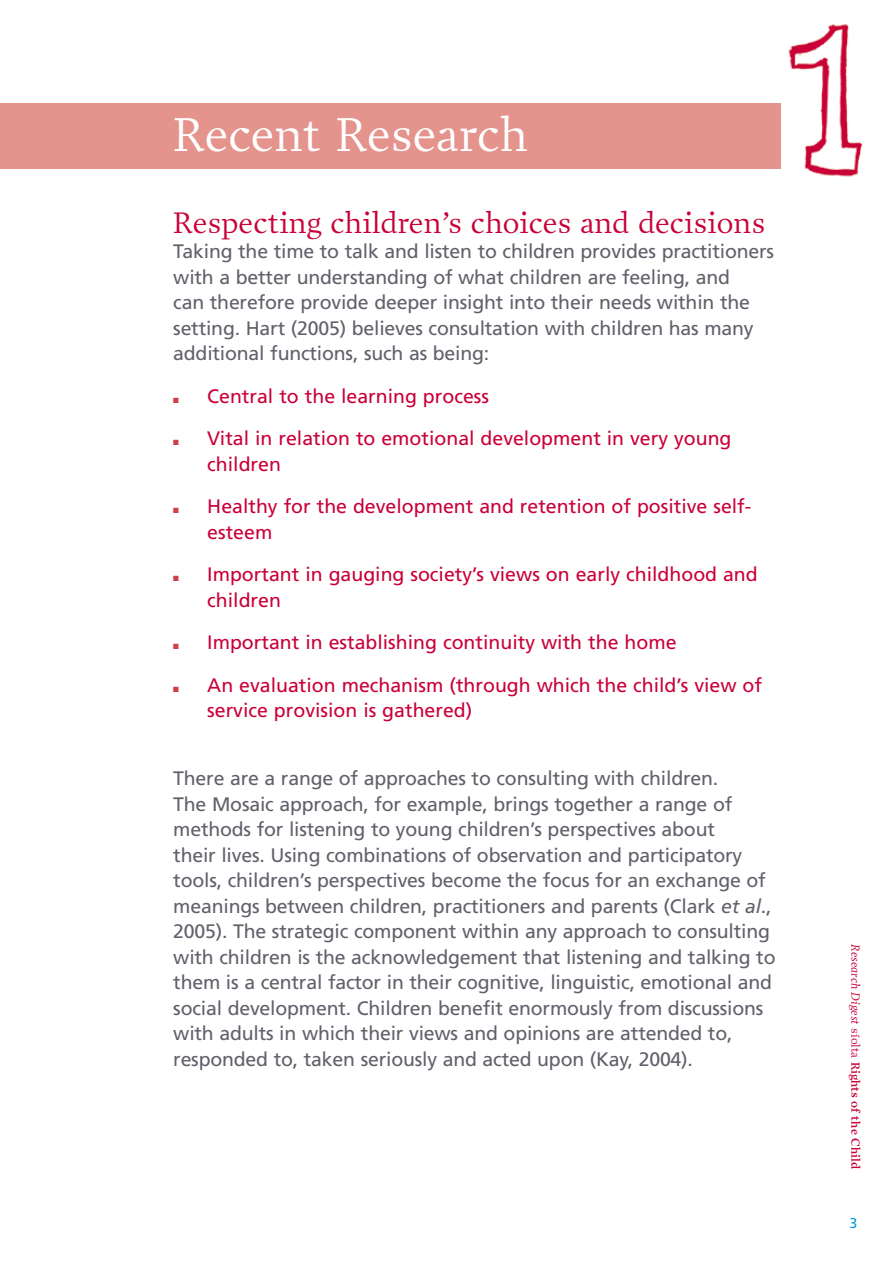
<style>
.page{position:relative;width:893px;height:1263px;background:#fff}
.page>*{position:absolute;margin:0;border:0;box-sizing:border-box;transform-origin:0 0}
.t1{font:48px "Prensa";color:#fff}
.t2{font:30px "Prensa";color:#c90039}
.t3{font:19.5px/25.5px "Frutiger";letter-spacing:-.01em;color:#62606a}
.t4{font:19.5px/25.5px "Frutiger";color:#c90039}
.t5{font:600 12px "Prensa";color:#c90039}
.s1{color:#d03e4d}
.s2{font-style:italic}
.s3{font-weight:400;font-style:italic}
.s4{font-weight:400}
</style>
<div class="page">
<img style="left:788px;top:24px;width:75px;height:153px">
<div style="left:0;top:103px;width:780px;height:65px;background:#e4938d"></div>
<h1 class="t1" style="left:173px;top:106px;width:356px">Recent Research</h1>
<h2 class="t2" style="left:173px;top:205px;width:593px">Respecting children’s choices and decisions</h2>
<p class="t3" style="left:173px;top:239px;width:602px">Taking the time to talk and listen to children provides practitioners with a better understanding of what children are feeling, and<br>can therefore provide deeper insight into their needs within the setting. Hart (2005) believes consultation with children has many additional functions, such as being:</p>
<p class="t4" style="left:173px;top:383px;width:317px"><span class="s1">■</span> Central to the learning process</p>
<p class="t4" style="left:207px;top:426px;width:526px;text-indent:-34px"><span class="s1">■</span> Vital in relation to emotional development in very young children</p>
<p class="t4" style="left:207px;top:494px;width:546px;text-indent:-34px"><span class="s1">■</span> Healthy for the development and retention of positive self&shy;esteem</p>
<p class="t4" style="left:207px;top:562px;width:552px;text-indent:-34px"><span class="s1">■</span> Important in gauging society’s views on early childhood and children</p>
<p class="t4" style="left:173px;top:630px;width:505px"><span class="s1">■</span> Important in establishing continuity with the home</p>
<p class="t4" style="left:207px;top:672px;width:556px;text-indent:-34px"><span class="s1">■</span> An evaluation mechanism (through which the child’s view of service provision is gathered)</p>
<p class="t3" style="left:173px;top:766px;width:604px">There are a range of approaches to consulting with children.<br>The Mosaic approach, for example, brings together a range of methods for listening to young children’s perspectives about<br>their lives. Using combinations of observation and participatory tools, children’s perspectives become the focus for an exchange of meanings between children, practitioners and parents (Clark <span class="s2">et al</span>., 2005). The strategic component within any approach to consulting with children is the acknowledgement that listening and talking to them is a central factor in their cognitive, linguistic, emotional and social development. Children benefit enormously from discussions with adults in which their views and opinions are attended to, responded to, taken seriously and acted upon (Kay, 2004).</p>
<p class="t5" style="left:863px;top:944px;width:226px;rotate:90deg"><span class="s3">Research Digest</span> <span class="s4">síolta</span> Rights of the Child</p>
</div>
